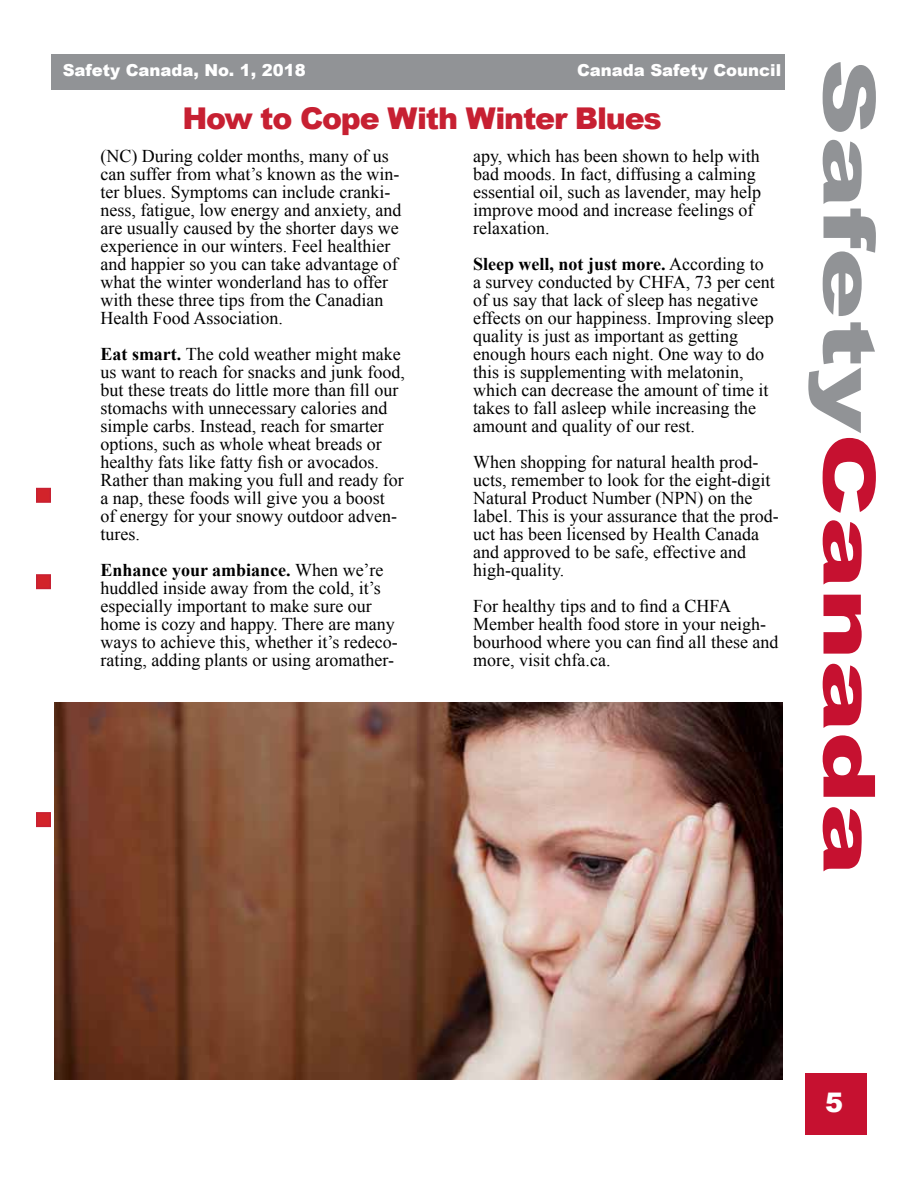
<style>
.page{position:relative;width:918px;height:1188px;background:#fff}
.page>*{position:absolute;margin:0;border:0;box-sizing:border-box;transform-origin:0 0}
.t1{font:900 72px "Arial";color:#919396;scale:1.49 1}
.t2{font:900 30px "Arial";letter-spacing:-.04em;color:#c72032}
.t3{font:900 27px "Arial";color:#fff}
.t4{font:18px/18px "Times New Roman";color:#000}
.t5{font:900 16.5px "Arial";color:#fff}
.s1{color:#c61130}
.s2{font-weight:700}
</style>
<div class="page">
<div style="left:51px;top:54px;width:734px;height:36px;background:#919396"></div>
<div style="left:805px;top:1074px;width:61px;height:61px;background:#c61130"></div>
<div style="left:36px;top:488px;width:15px;height:15px;background:#d2232a;border:2px solid #c72032"></div>
<div style="left:36px;top:574px;width:15px;height:15px;background:#d2232a;border:2px solid #c72032"></div>
<div style="left:36px;top:812px;width:15px;height:15px;background:#d2232a;border:2px solid #c72032"></div>
<img style="left:54px;top:702px;width:729px;height:378px">
<p class="t5" style="left:63px;top:58px;width:245px">Safety Canada, No. 1, 2018</p>
<p class="t5" style="left:577px;top:58px;width:206px">Canada Safety Council</p>
<h1 class="t1" style="left:901px;top:58px;width:550px;rotate:90deg">Safety<span class="s1">Canada</span></h1>
<h2 class="t2" style="left:182px;top:97px;width:481px">How to Cope With Winter Blues</h2>
<p class="t4" style="left:100px;top:147px;width:302px">(NC) During colder months, many of us can suffer from what’s known as the win&shy;ter blues. Symptoms can include cranki&shy;ness, fatigue, low energy and anxiety, and are usually caused by the shorter days we experience in our winters. Feel healthier and happier so you can take advantage of what the winter wonderland has to offer with these three tips from the Canadian Health Food Association.</p>
<p class="t4" style="left:100px;top:345px;width:306px"><span class="s2">Eat smart.</span> The cold weather might make us want to reach for snacks and junk food, but these treats do little more than fill our stomachs with unnecessary calories and simple carbs. Instead, reach for smarter options, such as whole wheat breads or healthy fats like fatty fish or avocados.<br>Rather than making you full and ready for a nap, these foods will give you a boost<br>of energy for your snowy outdoor adven&shy;tures.</p>
<p class="t4" style="left:100px;top:561px;width:299px"><span class="s2">Enhance your ambiance.</span> When we’re huddled inside away from the cold, it’s especially important to make sure our home is cozy and happy. There are many ways to achieve this, whether it’s redeco&shy;rating, adding plants or using aromather-</p>
<p class="t4" style="left:473px;top:147px;width:290px">apy, which has been shown to help with bad moods. In fact, diffusing a calming essential oil, such as lavender, may help improve mood and increase feelings of relaxation.</p>
<p class="t4" style="left:473px;top:255px;width:303px"><span class="s2">Sleep well, not just more.</span> According to a survey conducted by CHFA, 73 per cent of us say that lack of sleep has negative effects on our happiness. Improving sleep quality is just as important as getting enough hours each night. One way to do this is supplementing with melatonin, which can decrease the amount of time it takes to fall asleep while increasing the amount and quality of our rest.</p>
<p class="t4" style="left:473px;top:453px;width:307px">When shopping for natural health prod&shy;ucts, remember to look for the eight-digit Natural Product Number (NPN) on the label. This is your assurance that the prod&shy;uct has been licensed by Health Canada and approved to be safe, effective and high-quality.</p>
<p class="t4" style="left:473px;top:597px;width:307px">For healthy tips and to find a CHFA Member health food store in your neigh&shy;bourhood where you can find all these and more, visit chfa.ca.</p>
<h3 class="t3" style="left:825px;top:1083px;width:20px">5</h3>
</div>
